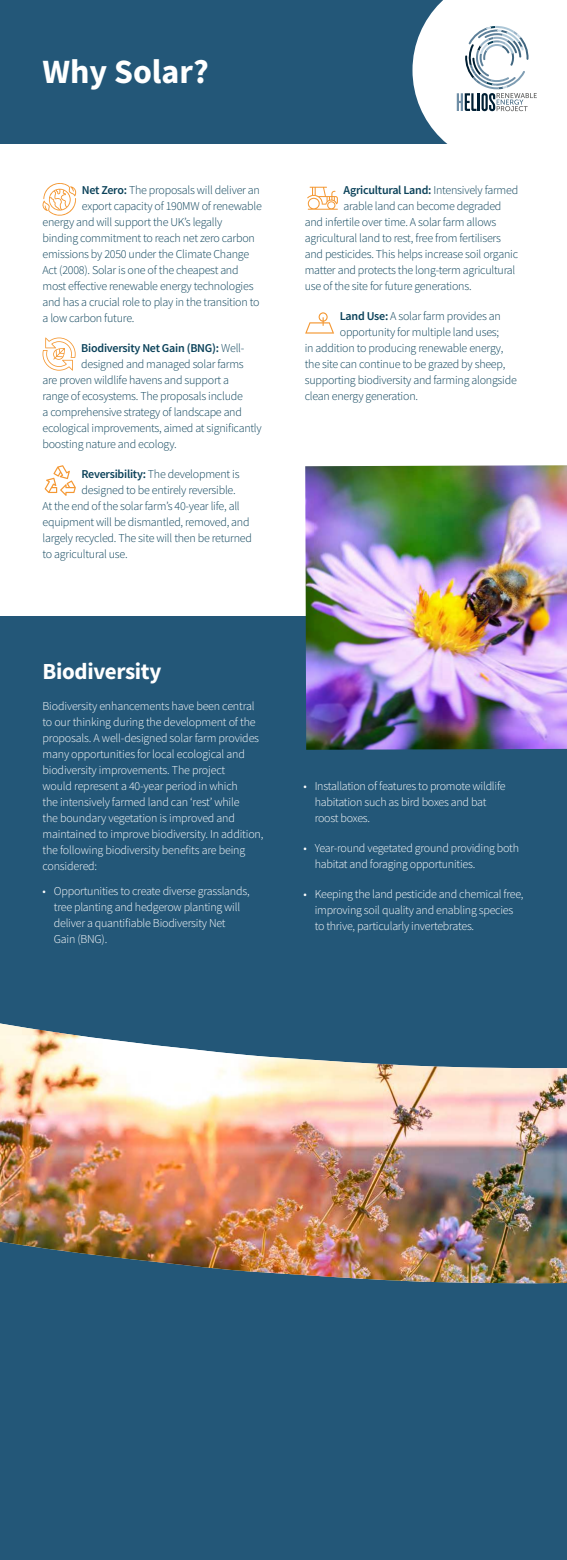
<style>
.page{position:relative;width:567px;height:1560px;background:#fff}
.page>*{position:absolute;margin:0;border:0;box-sizing:border-box;transform-origin:0 0}
.t1{font:700 34px "Source Sans Pro";color:#fff}
.t2{font:700 23px "Source Sans Pro";letter-spacing:-.015em;color:#fff}
.t3{font:300 12px "Source Sans Pro";letter-spacing:-.02em;color:#0a4159}
.t4{font:300 12px/16px "Source Sans Pro";letter-spacing:-.02em;color:#fff}
.t5{font:600 12px "Source Sans Pro";letter-spacing:-.02em;color:#0a4159}
.s1{font-weight:600}
.s2{font-weight:300}
</style>
<div class="page">
<div style="left:0;top:617px;width:567px;height:942px;background:#235778"></div>
<div style="left:0;top:0;width:567px;height:143px;background:#235778"></div>
<svg style="left:412px;top:0;width:155px;height:144px;background:#dde4e9"></svg>
<img style="left:305px;top:465px;width:262px;height:284px">
<img style="left:0;top:1023px;width:567px;height:260px">
<svg style="left:42px;top:183px;width:35px;height:33px"></svg>
<svg style="left:305px;top:312px;width:29px;height:21px"></svg>
<svg style="left:45px;top:465px;width:31px;height:31px"></svg>
<svg style="left:307px;top:187px;width:31px;height:23px"></svg>
<svg style="left:43px;top:337px;width:33px;height:33px"></svg>
<h1 class="t1" style="left:43px;top:48px;width:168px">Why Solar?</h1>
<p class="t3" style="left:82px;top:182px;width:180px"><span class="s1">Net Zero:</span> The proposals will deliver an</p>
<p class="t3" style="left:82px;top:198px;width:182px">export capacity of 190MW of renewable</p>
<p class="t3" style="left:43px;top:214px;width:181px">energy and will support the UK’s legally</p>
<p class="t3" style="left:43px;top:230px;width:214px">binding commitment to reach net zero carbon</p>
<p class="t3" style="left:43px;top:246px;width:208px">emissions by 2050 under the Climate Change</p>
<p class="t3" style="left:43px;top:262px;width:198px">Act (2008). Solar is one of the cheapest and</p>
<p class="t3" style="left:43px;top:278px;width:213px">most e昀昀ective renewable energy technologies</p>
<p class="t3" style="left:43px;top:294px;width:218px">and has a crucial role to play in the transition to</p>
<p class="t3" style="left:43px;top:310px;width:93px">a low carbon future.</p>
<p class="t5" style="left:81px;top:343px;width:165px">Biodiversity Net Gain (BNG): <span class="s2">Well-</span></p>
<p class="t3" style="left:81px;top:356px;width:164px">designed and managed solar farms</p>
<p class="t3" style="left:43px;top:372px;width:188px">are proven wildlife havens and support a</p>
<p class="t3" style="left:43px;top:388px;width:202px">range of ecosystems. The proposals include</p>
<p class="t3" style="left:43px;top:404px;width:201px">a comprehensive strategy of landscape and</p>
<p class="t3" style="left:43px;top:420px;width:221px">ecological improvements, aimed at signi昀椀cantly</p>
<p class="t3" style="left:43px;top:436px;width:136px">boosting nature and ecology.</p>
<p class="t3" style="left:82px;top:467px;width:160px"><span class="s1">Reversibility:</span> The development is</p>
<p class="t3" style="left:82px;top:483px;width:156px">designed to be entirely reversible.</p>
<p class="t3" style="left:43px;top:499px;width:199px">At the end of the solar farm’s 40-year life, all</p>
<p class="t3" style="left:43px;top:515px;width:209px">equipment will be dismantled, removed, and</p>
<p class="t3" style="left:43px;top:531px;width:211px">largely recycled. The site will then be returned</p>
<p class="t3" style="left:43px;top:547px;width:87px">to agricultural use.</p>
<h2 class="t2" style="left:43px;top:656px;width:120px">Biodiversity</h2>
<p class="t4" style="left:43px;top:697px;width:222px">Biodiversity enhancements have been central to our thinking during the development of the proposals. A well-designed solar farm provides many opportunities for local ecological and biodiversity improvements. The project<br>would represent a 40-year period in which<br>the intensively farmed land can ‘rest’ while<br>the boundary vegetation is improved and maintained to improve biodiversity. In addition, the following biodiversity bene昀椀ts are being considered:</p>
<p class="t4" style="left:54px;top:883px;width:197px;text-indent:-11px">• Opportunities to create diverse grasslands, tree planting and hedgerow planting will deliver a quanti昀椀able Biodiversity Net Gain (BNG).</p>
<p class="t5" style="left:344px;top:185px;width:176px">Agricultural Land: <span class="s2">Intensively farmed</span></p>
<p class="t3" style="left:344px;top:198px;width:159px">arable land can become degraded</p>
<p class="t3" style="left:305px;top:214px;width:193px">and infertile over time. A solar farm allows</p>
<p class="t3" style="left:305px;top:230px;width:198px">agricultural land to rest, free from fertilisers</p>
<p class="t3" style="left:305px;top:246px;width:215px">and pesticides. This helps increase soil organic</p>
<p class="t3" style="left:305px;top:262px;width:212px">matter and protects the long-term agricultural</p>
<p class="t3" style="left:305px;top:278px;width:168px">use of the site for future generations.</p>
<p class="t3" style="left:340px;top:308px;width:163px"><span class="s1">Land Use:</span> A solar farm provides an</p>
<p class="t3" style="left:340px;top:324px;width:161px">opportunity for multiple land uses;</p>
<p class="t3" style="left:305px;top:340px;width:200px">in addition to producing renewable energy,</p>
<p class="t3" style="left:305px;top:356px;width:202px">the site can continue to be grazed by sheep,</p>
<p class="t3" style="left:305px;top:372px;width:214px">supporting biodiversity and farming alongside</p>
<p class="t3" style="left:305px;top:388px;width:115px">clean energy generation.</p>
<p class="t4" style="left:315px;top:778px;width:192px;text-indent:-11px">• Installation of features to promote wildlife habitation such as bird boxes and bat roost boxes.</p>
<p class="t4" style="left:315px;top:840px;width:206px;text-indent:-11px">• Year-round vegetated ground providing both habitat and foraging opportunities.</p>
<p class="t4" style="left:315px;top:886px;width:210px;text-indent:-11px">• Keeping the land pesticide and chemical free, improving soil quality and enabling species to thrive, particularly invertebrates.</p>
</div>
